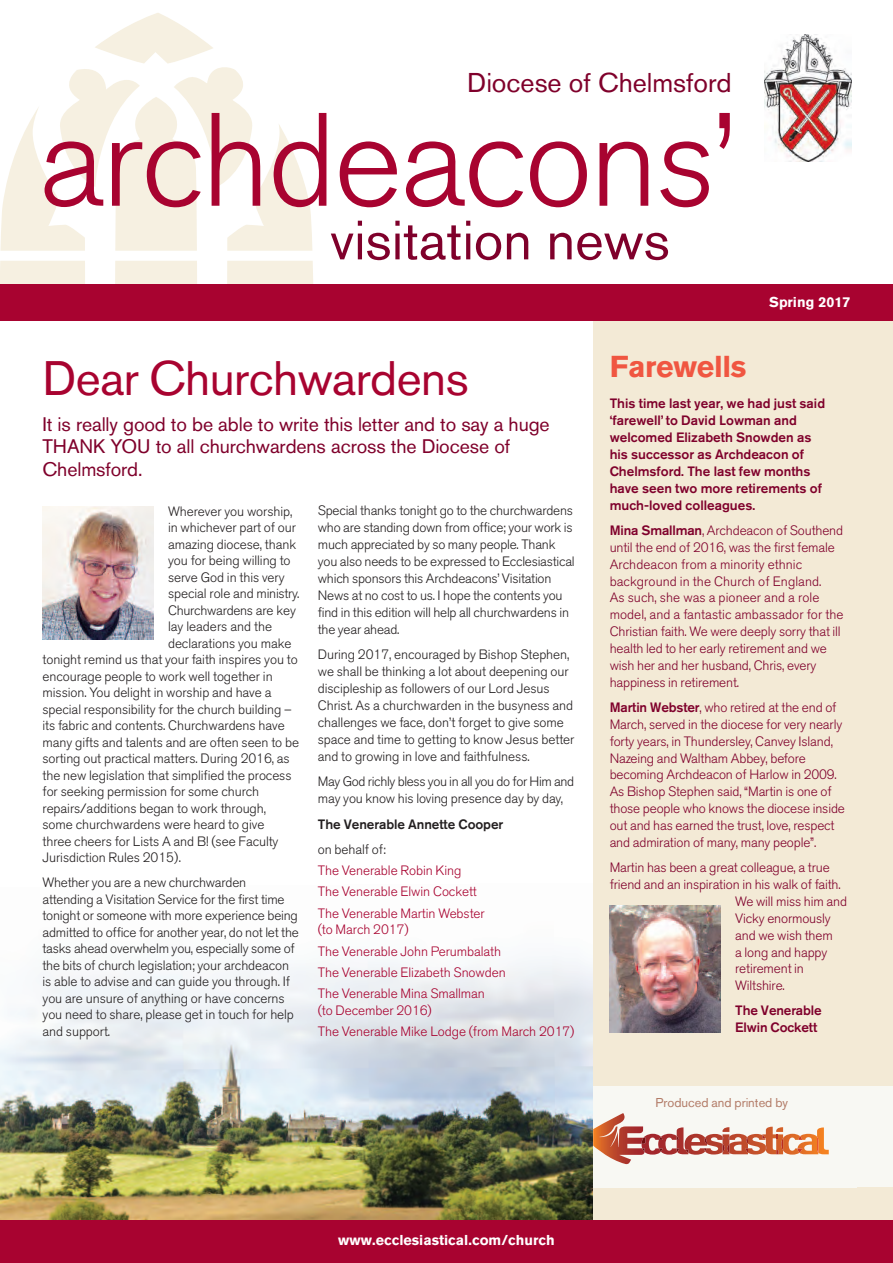
<style>
.page{position:relative;width:893px;height:1263px;background:#fff}
.page>*{position:absolute;margin:0;border:0;box-sizing:border-box;transform-origin:0 0}
.t1{font:300 131.4px "Akzidenz Grotesk BQ";letter-spacing:-.015em;color:#a80330}
.t2{font:54.75px "Akzidenz Grotesk BQ";color:#7f002b}
.t3{font:48px "Akzidenz Grotesk BQ";letter-spacing:-.01em;color:#a80330}
.t4{font:700 30px "Akzidenz Grotesk BQ";letter-spacing:-.01em;color:#f05641}
.t5{font:27px "Akzidenz Grotesk BQ";color:#7f002b}
.t6{font:19.5px/22.5px "Akzidenz Grotesk BQ";letter-spacing:-.005em;color:#7f002b}
.t7{font:700 14.25px "Akzidenz Grotesk BQ";color:#fff}
.t8{font:300 13.5px/17px "Akzidenz Grotesk BQ";letter-spacing:-.005em;color:#231f20}
.t9{font:300 13.5px/17px "Akzidenz Grotesk BQ";letter-spacing:-.01em;color:#7f002b}
.t10{font:300 13.5px/21.1px "Akzidenz Grotesk BQ";letter-spacing:-.005em;color:#a80330}
.t11{font:500 13.5px/17px "Akzidenz Grotesk BQ";color:#7f002b}
.t12{font:300 13.5px/17px "Akzidenz Grotesk BQ";letter-spacing:-.025em;color:#231f20}
.t13{font:500 13.5px "Akzidenz Grotesk BQ";letter-spacing:-.005em;color:#231f20}
.t14{font:12.75px "Akzidenz Grotesk BQ";color:#b37c68}
.s1{font-weight:500}
</style>
<div class="page">
<img style="left:0;top:959px;width:593px;height:261px">
<div style="left:593px;top:317px;width:300px;height:905px;background:#f3ead6"></div>
<svg style="left:1px;top:13px;width:314px;height:272px"></svg>
<div style="left:0;top:285px;width:893px;height:36px;background:#a80330"></div>
<div style="left:0;top:1220px;width:893px;height:43px;background:#a80330"></div>
<img style="left:765px;top:34px;width:86px;height:128px">
<div style="left:593px;top:1086px;width:300px;height:101px;background:#f8f8f3"></div>
<svg style="left:593px;top:1113px;width:236px;height:52px"></svg>
<img style="left:610px;top:906px;width:110px;height:127px">
<img style="left:43px;top:506px;width:110px;height:134px">
<h3 class="t5" style="left:467px;top:73px;width:266px">Diocese of Chelmsford</h3>
<h1 class="t1" style="left:39px;top:113px;width:698px">archdeacons’</h1>
<h2 class="t2" style="left:330px;top:221px;width:341px">visitation news</h2>
<p class="t7" style="left:769px;top:297px;width:83px">Spring 2017</p>
<h3 class="t3" style="left:43px;top:361px;width:428px">Dear Churchwardens</h3>
<h3 class="t6" style="left:43px;top:415px;width:509px">It is really good to be able to write this letter and to say a huge<br>THANK YOU to all churchwardens across the Diocese of<br>Chelmsford.</h3>
<p class="t8" style="left:168px;top:504px;width:126px">Wherever you worship,</p>
<p class="t8" style="left:168px;top:520px;width:129px">in whichever part of our</p>
<p class="t8" style="left:168px;top:537px;width:130px">amazing diocese, thank</p>
<p class="t8" style="left:168px;top:553px;width:124px">you for being willing to</p>
<p class="t8" style="left:168px;top:570px;width:118px">serve God in this very</p>
<p class="t8" style="left:168px;top:586px;width:133px">special role and ministry.</p>
<p class="t8" style="left:168px;top:603px;width:129px">Churchwardens are key</p>
<p class="t8" style="left:168px;top:619px;width:105px">lay leaders and the</p>
<p class="t8" style="left:168px;top:636px;width:125px">declarations you make</p>
<p class="t8" style="left:43px;top:652px;width:257px">tonight remind us that your faith inspires you to</p>
<p class="t8" style="left:43px;top:669px;width:232px">encourage people to work well together in</p>
<p class="t8" style="left:43px;top:685px;width:230px">mission. You delight in worship and have a</p>
<p class="t8" style="left:43px;top:702px;width:251px">special responsibility for the church building –</p>
<p class="t8" style="left:43px;top:718px;width:244px">its fabric and contents. Churchwardens have</p>
<p class="t8" style="left:43px;top:735px;width:258px">many gifts and talents and are often seen to be</p>
<p class="t8" style="left:43px;top:751px;width:249px">sorting out practical matters. During 2016, as</p>
<p class="t8" style="left:43px;top:768px;width:251px">the new legislation that simplified the process</p>
<p class="t8" style="left:43px;top:784px;width:218px">for seeking permission for some church</p>
<p class="t8" style="left:43px;top:801px;width:225px">repairs/additions began to work through,</p>
<p class="t8" style="left:43px;top:817px;width:223px">some churchwardens were heard to give</p>
<p class="t8" style="left:43px;top:834px;width:238px">three cheers for Lists A and B! (see Faculty</p>
<p class="t8" style="left:43px;top:850px;width:140px">Jurisdiction Rules 2015).</p>
<p class="t8" style="left:43px;top:876px;width:258px;line-height:16.5px">Whether you are a new churchwarden attending a Visitation Service for the first time tonight or someone with more experience being admitted to office for another year, do not let the tasks ahead overwhelm you, especially some of the bits of church legislation; your archdeacon is able to advise and can guide you through. If you are unsure of anything or have concerns you need to share, please get in touch for help and support.</p>
<p class="t8" style="left:318px;top:504px;width:258px">Special thanks tonight go to the churchwardens who are standing down from office; your work is much appreciated by so many people. Thank you also needs to be expressed to Ecclesiastical which sponsors this Archdeacons’ Visitation News at no cost to us. I hope the contents you find in this edition will help all churchwardens in the year ahead.</p>
<p class="t8" style="left:318px;top:648px;width:258px">During 2017, encouraged by Bishop Stephen, we shall be thinking a lot about deepening our discipleship as followers of our Lord Jesus Christ. As a churchwarden in the busyness and challenges we face, don’t forget to give some space and time to getting to know Jesus better and to growing in love and faithfulness.</p>
<p class="t12" style="left:318px;top:775px;width:258px">May God richly bless you in all you do for Him and may you know his loving presence day by day,</p>
<p class="t13" style="left:318px;top:819px;width:187px">The Venerable Annette Cooper</p>
<p class="t8" style="left:318px;top:842px;width:69px">on behalf of:</p>
<p class="t10" style="left:318px;top:861px;width:168px">The Venerable Robin King<br>The Venerable Elwin Cockett<br>The Venerable Martin Webster</p>
<p class="t10" style="left:318px;top:921px;width:189px">(to March 2017)<br>The Venerable John Perumbalath<br>The Venerable Elizabeth Snowden<br>The Venerable Mina Smallman</p>
<p class="t10" style="left:318px;top:1001px;width:258px">(to December 2016)<br>The Venerable Mike Lodge (from March 2017)</p>
<h3 class="t4" style="left:610px;top:356px;width:138px">Farewells</h3>
<p class="t11" style="left:610px;top:396px;width:217px">This time last year, we had just said ‘farewell’ to David Lowman and welcomed Elizabeth Snowden as his successor as Archdeacon of<br>Chelmsford. The last few months have seen two more retirements of much-loved colleagues.</p>
<p class="t9" style="left:610px;top:523px;width:235px"><span class="s1">Mina Smallman</span>, Archdeacon of Southend until the end of 2016, was the first female Archdeacon from a minority ethnic background in the Church of England.<br>As such, she was a pioneer and a role model, and a fantastic ambassador for the Christian faith. We were deeply sorry that ill health led to her early retirement and we wish her and her husband, Chris, every happiness in retirement.</p>
<p class="t9" style="left:610px;top:700px;width:237px"><span class="s1">Martin Webster</span>, who retired at the end of March, served in the diocese for very nearly forty years, in Thundersley, Canvey Island, Nazeing and Waltham Abbey, before becoming Archdeacon of Harlow in 2009.<br>As Bishop Stephen said, “Martin is one of those people who knows the diocese inside out and has earned the trust, love, respect and admiration of many, many people”.</p>
<p class="t9" style="left:610px;top:860px;width:222px">Martin has been a great colleague, a true</p>
<p class="t9" style="left:610px;top:877px;width:232px">friend and an inspiration in his walk of faith.</p>
<p class="t9" style="left:735px;top:894px;width:113px">We will miss him and</p>
<p class="t9" style="left:735px;top:911px;width:97px">Vicky enormously</p>
<p class="t9" style="left:735px;top:928px;width:99px">and we wish them</p>
<p class="t9" style="left:735px;top:945px;width:94px">a long and happy</p>
<p class="t9" style="left:735px;top:962px;width:70px">retirement in</p>
<p class="t9" style="left:735px;top:979px;width:51px">Wiltshire.</p>
<p class="t11" style="left:735px;top:1003px;width:88px">The Venerable<br>Elwin Cockett</p>
<p class="t14" style="left:655px;top:1098px;width:134px">Produced and printed by</p>
<p class="t7" style="left:338px;top:1235px;width:218px">www.ecclesiastical.com/church</p>
</div>
